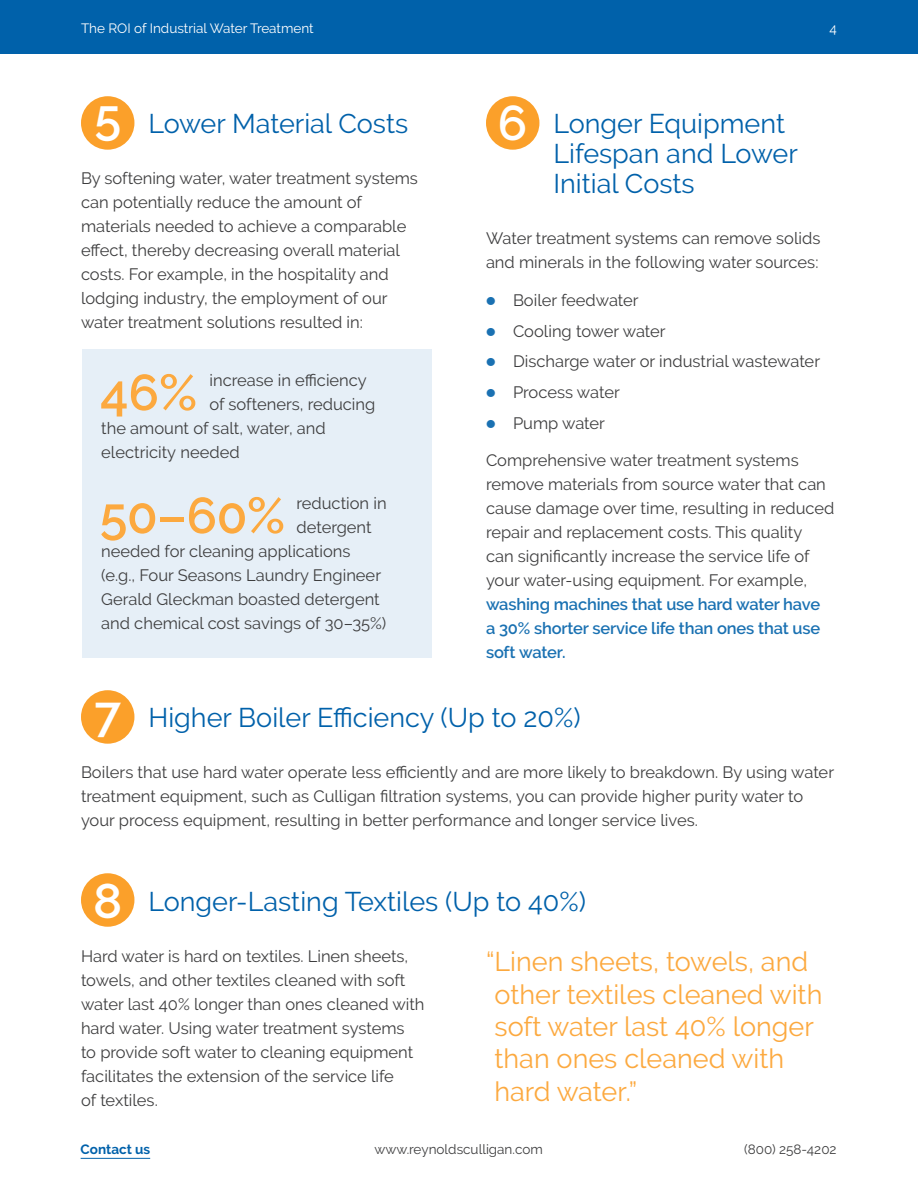
<style>
.page{position:relative;width:918px;height:1188px;background:#fff}
.page>*{position:absolute;margin:0;border:0;box-sizing:border-box;transform-origin:0 0}
.t1{font:600 50.25px "Raleway";color:#fca93f}
.t2{font:600 48.6px "Raleway";color:#fff}
.t3{font:27px/30px "Raleway";color:#0061aa}
.t4{font:27px/32.4px "Raleway";color:#fca93f}
.t5{font:16.5px/24px "Raleway";color:#3e3e3f}
.t6{font:600 16.5px/24px "Raleway";letter-spacing:-.01em;color:#1a71b2;text-align:justify}
.t7{font:13.5px "Raleway";color:#3e3e3f}
.t8{font:13.5px "Raleway";color:#fff}
.t9{font:700 13.5px "Raleway";color:#0061aa}
.s1{font-family:"Lato";font-weight:900;color:#1a71b2}
</style>
<div class="page">
<div style="left:0;top:0;width:918px;height:54px;background:#0061aa"></div>
<hr style="left:81px;top:1158px;width:69px;height:1px;background:#0061aa">
<div style="left:82px;top:350px;width:349px;height:308px;background:#e6eff7"></div>
<div style="left:81px;top:96px;width:53px;height:54px;background:#fba02a;border-radius:50%"></div>
<div style="left:486px;top:96px;width:53px;height:54px;background:#fba02a;border-radius:50%"></div>
<div style="left:81px;top:690px;width:53px;height:54px;background:#fba02a;border-radius:50%"></div>
<div style="left:81px;top:873px;width:53px;height:54px;background:#fba02a;border-radius:50%"></div>
<p class="t8" style="left:81px;top:21px;width:234px">The ROI of Industrial Water Treatment</p>
<p class="t8" style="left:830px;top:23px;width:9px">4</p>
<h2 class="t2" style="left:498px;top:103px;width:31px">6</h2>
<h2 class="t2" style="left:94px;top:98px;width:28px">5</h2>
<h3 class="t3" style="left:554px;top:111px;width:246px">Longer Equipment<br>Lifespan and Lower<br>Initial Costs</h3>
<p class="t5" style="left:486px;top:228px;width:336px">Water treatment systems can remove solids and minerals in the following water sources:</p>
<p class="t5" style="left:486px;top:290px;width:154px"><span class="s1">•</span> Boiler feedwater</p>
<p class="t5" style="left:486px;top:320px;width:181px"><span class="s1">•</span> Cooling tower water</p>
<p class="t5" style="left:486px;top:351px;width:336px"><span class="s1">•</span> Discharge water or industrial wastewater</p>
<p class="t5" style="left:486px;top:382px;width:135px"><span class="s1">•</span> Process water</p>
<p class="t5" style="left:486px;top:413px;width:121px"><span class="s1">•</span> Pump water</p>
<p class="t5" style="left:486px;top:450px;width:350px">Comprehensive water treatment systems remove materials from source water that can cause damage over time, resulting in reduced repair and replacement costs. This quality<br>can significantly increase the service life of your water-using equipment. For example,</p>
<p class="t6" style="left:486px;top:594px;width:336px">washing machines that use hard water have a 30% shorter service life than ones that use soft water.</p>
<h3 class="t3" style="left:148px;top:111px;width:261px">Lower Material Costs</h3>
<p class="t5" style="left:81px;top:168px;width:338px">By softening water, water treatment systems can potentially reduce the amount of materials needed to achieve a comparable effect, thereby decreasing overall material costs. For example, in the hospitality and lodging industry, the employment of our water treatment solutions resulted in:</p>
<h1 class="t1" style="left:100px;top:364px;width:99px">46%</h1>
<p class="t5" style="left:210px;top:368px;width:159px">increase in efficiency</p>
<p class="t5" style="left:210px;top:394px;width:167px">of softeners, reducing</p>
<p class="t5" style="left:101px;top:418px;width:226px">the amount of salt, water, and</p>
<p class="t5" style="left:101px;top:440px;width:140px">electricity needed</p>
<h1 class="t1" style="left:100px;top:487px;width:187px">50–60%</h1>
<p class="t5" style="left:297px;top:493px;width:92px">reduction in</p>
<p class="t5" style="left:297px;top:517px;width:77px">detergent</p>
<p class="t5" style="left:101px;top:541px;width:251px">needed for cleaning applications</p>
<p class="t5" style="left:101px;top:563px;width:281px">(e.g., Four Seasons Laundry Engineer</p>
<p class="t5" style="left:101px;top:589px;width:280px">Gerald Gleckman boasted detergent</p>
<p class="t5" style="left:101px;top:611px;width:287px">and chemical cost savings of 30–35%)</p>
<h2 class="t2" style="left:94px;top:694px;width:28px">7</h2>
<h3 class="t3" style="left:148px;top:703px;width:434px">Higher Boiler Efficiency (Up to 20%)</h3>
<p class="t5" style="left:81px;top:761px;width:755px">Boilers that use hard water operate less efficiently and are more likely to breakdown. By using water treatment equipment, such as Culligan filtration systems, you can provide higher purity water to your process equipment, resulting in better performance and longer service lives.</p>
<h2 class="t2" style="left:93px;top:882px;width:31px">8</h2>
<h3 class="t3" style="left:148px;top:889px;width:439px">Longer-Lasting Textiles (Up to 40%)</h3>
<p class="t5" style="left:81px;top:945px;width:345px">Hard water is hard on textiles. Linen sheets, towels, and other textiles cleaned with soft water last 40% longer than ones cleaned with hard water. Using water treatment systems<br>to provide soft water to cleaning equipment facilitates the extension of the service life<br>of textiles.</p>
<h3 class="t4" style="left:495px;top:948px;width:329px;text-indent:-9px">“ Linen sheets, towels, and other textiles cleaned with soft water last 40% longer than ones cleaned with hard water.”</h3>
<p class="t9" style="left:81px;top:1144px;width:71px">Contact us</p>
<p class="t7" style="left:374px;top:1144px;width:170px">www.reynoldsculligan.com</p>
<p class="t7" style="left:744px;top:1144px;width:94px">(800) 258-4202</p>
</div>
